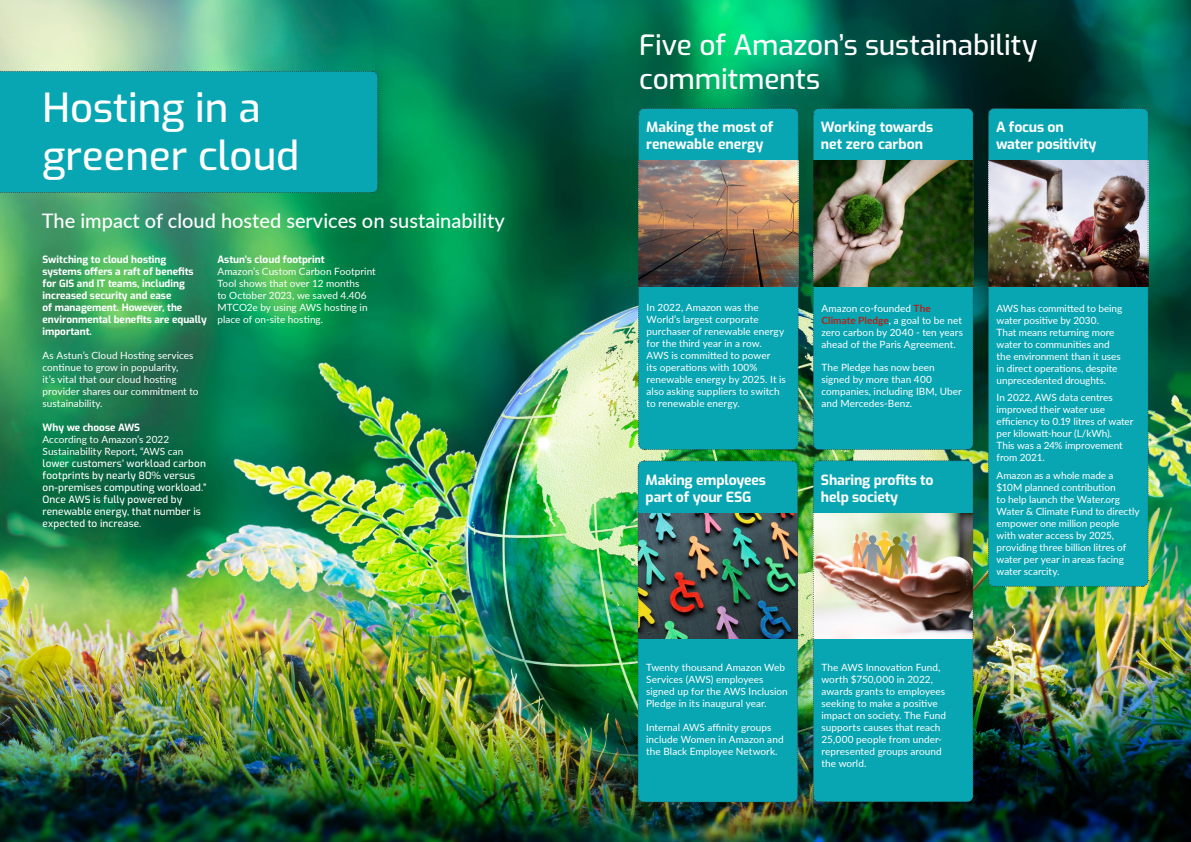
<style>
.page{position:relative;width:1191px;height:842px;background:#fff}
.page>*{position:absolute;margin:0;border:0;box-sizing:border-box;transform-origin:0 0}
.main_section_heder{font:500 40px/48px "Exo";color:#fff}
.header2{font:500 28px/33.6px "Exo";letter-spacing:-.005em;color:#fff}
.intro_section{font:500 20px "Lato";color:#fff}
.Bo_header_14_16_8{font:700 14px/16.8px "Exo";letter-spacing:-.01em;color:#fff}
.body_text_10pt_lato{font:10px/12px "Lato";letter-spacing:.005em;color:#fff}
.bpx_body_white{font:10px/12px "Lato";letter-spacing:-.005em;color:#fff}
.body_text_10pt_lato-2{font:500 10px/12px "Exo";letter-spacing:.01em;color:#fff}
.crosshead_exo_bold_12pt{font:700 10px/12px "Exo";color:#fff}
.s1{font-family:"Lato";font-weight:400}
.s2{font-weight:700;color:#b32219}
</style>
<div class="page">
<img style="left:0;top:0;width:1191px;height:842px">
<img style="left:375px;top:37px;width:28px;height:183px">
<div style="left:0;top:70px;width:379px;height:123px;background:#08a6b3"></div>
<img style="left:637px;top:107px;width:162px;height:344px">
<svg style="left:812px;top:107px;width:162px;height:344px;background:#268d87"></svg>
<img style="left:987px;top:108px;width:162px;height:479px">
<img style="left:812px;top:460px;width:162px;height:343px">
<img style="left:975px;top:80px;width:183px;height:28px">
<img style="left:637px;top:460px;width:161px;height:343px">
<p class="main_section_heder" style="left:43px;top:81px;width:258px">Hosting in a greener cloud</p>
<p class="intro_section" style="left:42px;top:206px;width:464px">The impact of cloud hosted services on sustainability</p>
<p class="crosshead_exo_bold_12pt" style="left:43px;top:253px;width:166px">Switching to cloud hosting systems offers a raft of benefits for GIS and IT teams, including increased security and ease<br>of management. However, the environmental benefits are equally important.</p>
<p class="body_text_10pt_lato" style="left:43px;top:349px;width:158px">As Astun’s Cloud Hosting services continue to grow in popularity,<br>it’s vital that our cloud hosting provider shares our commitment to sustainability.</p>
<p class="crosshead_exo_bold_12pt" style="left:43px;top:421px;width:99px">Why we choose AWS</p>
<p class="body_text_10pt_lato-2" style="left:43px;top:433px;width:165px"><span class="s1">According to Amazon’s 2022<br>Sustainability Report, “AWS can </span>lower customers’ workload carbon footprints by nearly 80% versus on-premises computing workload.”<br>Once AWS is fully powered by renewable energy, that number is expected to increase.</p>
<p class="crosshead_exo_bold_12pt" style="left:217px;top:253px;width:109px">Astun’s cloud footprint</p>
<p class="body_text_10pt_lato" style="left:217px;top:265px;width:160px">Amazon’s Custom Carbon Footprint<br>Tool shows that over 12 months<br>to October 2023, we saved 4.406<br>MTCO2e by using AWS hosting in place of on-site hosting.</p>
<p class="header2" style="left:639px;top:27px;width:400px">Five of Amazon’s sustainability commitments</p>
<p class="Bo_header_14_16_8" style="left:646px;top:118px;width:129px">Making the most of renewable energy</p>
<p class="Bo_header_14_16_8" style="left:821px;top:118px;width:114px">Working towards net zero carbon</p>
<p class="Bo_header_14_16_8" style="left:996px;top:118px;width:102px">A focus on water positivity</p>
<p class="body_text_10pt_lato" style="left:646px;top:301px;width:141px">In 2022, Amazon was the<br>World’s largest corporate purchaser of renewable energy for the third year in a row.<br>AWS is committed to power<br>its operations with 100% renewable energy by 2025. It is also asking suppliers to switch to renewable energy.</p>
<p class="Bo_header_14_16_8" style="left:645px;top:471px;width:122px">Making employees part of your ESG</p>
<p class="bpx_body_white" style="left:821px;top:302px;width:143px">Amazon co-founded <span class="s2">The<br>Climate Pledge</span>, a goal to be net zero carbon by 2040 - ten years ahead of the Paris Agreement.</p>
<p class="body_text_10pt_lato" style="left:821px;top:361px;width:142px">The Pledge has now been signed by more than 400 companies, including IBM, Uber and Mercedes-Benz.</p>
<p class="Bo_header_14_16_8" style="left:821px;top:471px;width:114px">Sharing profits to help society</p>
<p class="bpx_body_white" style="left:996px;top:302px;width:127px">AWS has committed to being water positive by 2030.<br>That means returning more water to communities and the environment than it uses in direct operations, despite unprecedented droughts.</p>
<p class="bpx_body_white" style="left:996px;top:391px;width:138px">In 2022, AWS data centres improved their water use efficiency to 0.19 litres of water per kilowatt-hour (L/kWh).<br>This was a 24% improvement from 2021.</p>
<p class="bpx_body_white" style="left:996px;top:469px;width:144px">Amazon as a whole made a $10M planned contribution<br>to help launch the Water.org<br>Water &amp; Climate Fund to directly empower one million people with water access by 2025, providing three billion litres of water per year in areas facing water scarcity.</p>
<p class="body_text_10pt_lato" style="left:646px;top:661px;width:143px">Twenty thousand Amazon Web<br>Services (AWS) employees signed up for the AWS Inclusion<br>Pledge in its inaugural year.</p>
<p class="body_text_10pt_lato" style="left:646px;top:721px;width:139px">Internal AWS affinity groups include Women in Amazon and the Black Employee Network.</p>
<p class="body_text_10pt_lato" style="left:821px;top:661px;width:126px">The AWS Innovation Fund, worth $750,000 in 2022, awards grants to employees seeking to make a positive impact on society. The Fund supports causes that reach<br>25,000 people from under&shy;represented groups around the world.</p>
</div>
